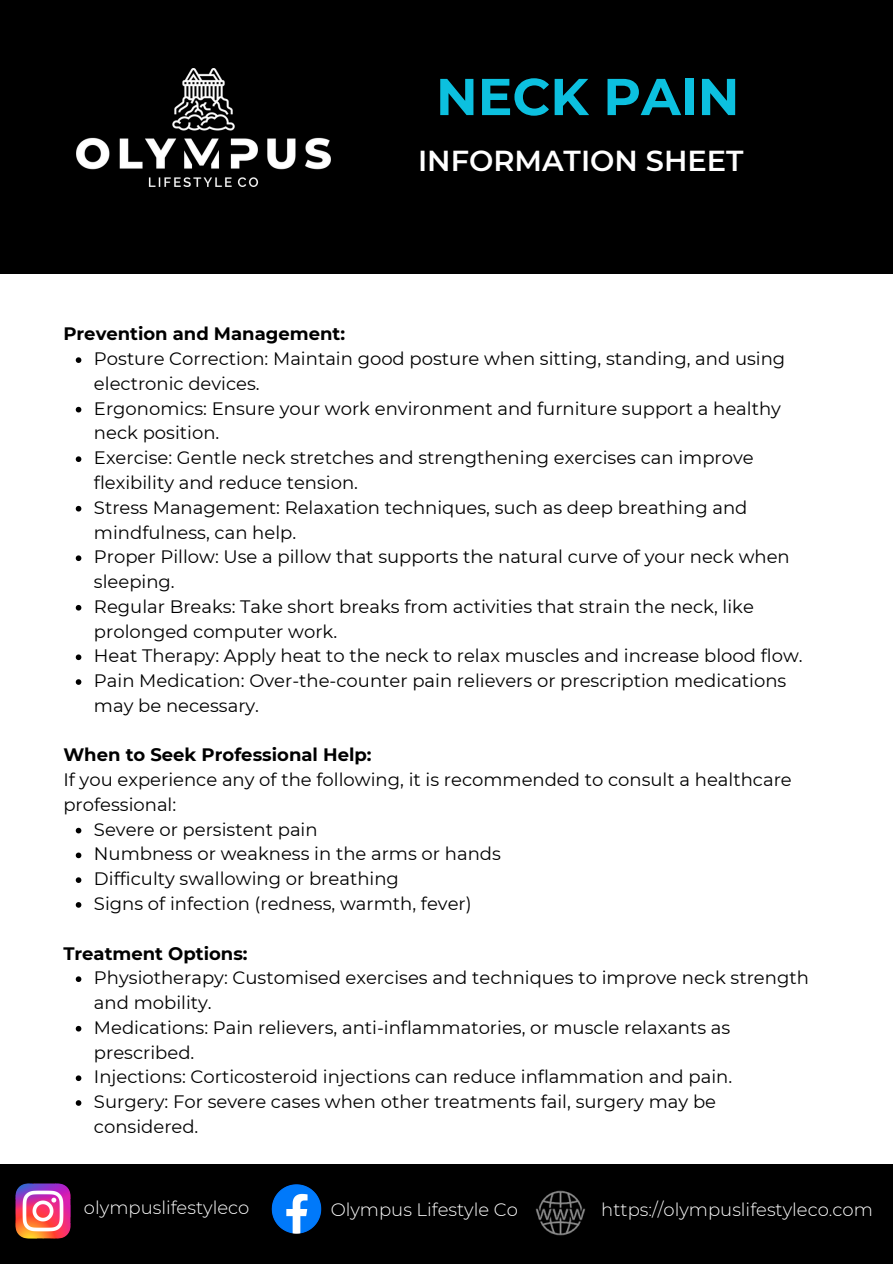
<style>
.page{position:relative;width:893px;height:1264px;background:#fff}
.page>*{position:absolute;margin:0;border:0;box-sizing:border-box;transform-origin:0 0}
.t1{font:700 51.75px "Montserrat";color:#0cc0df}
.t2{font:600 28.8px "Montserrat";color:#fff}
.t3{font:18px/24.8px "Montserrat";color:#000}
.t4{font:700 18px "Montserrat";color:#000}
.t5{font:300 18px "Montserrat";color:#fff}
</style>
<div class="page">
<div style="left:0;top:0;width:892px;height:273px;background:#000"></div>
<svg style="left:76px;top:357px;width:5px;height:6px"></svg>
<svg style="left:76px;top:407px;width:5px;height:5px"></svg>
<svg style="left:76px;top:456px;width:5px;height:6px"></svg>
<svg style="left:76px;top:506px;width:5px;height:5px"></svg>
<svg style="left:76px;top:555px;width:5px;height:6px"></svg>
<svg style="left:76px;top:605px;width:5px;height:5px"></svg>
<svg style="left:76px;top:654px;width:5px;height:6px"></svg>
<svg style="left:76px;top:679px;width:5px;height:6px"></svg>
<svg style="left:76px;top:827px;width:5px;height:6px"></svg>
<svg style="left:76px;top:852px;width:5px;height:6px"></svg>
<svg style="left:76px;top:877px;width:5px;height:6px"></svg>
<svg style="left:76px;top:902px;width:5px;height:5px"></svg>
<svg style="left:76px;top:976px;width:5px;height:6px"></svg>
<svg style="left:76px;top:1025px;width:5px;height:6px"></svg>
<svg style="left:76px;top:1075px;width:5px;height:6px"></svg>
<svg style="left:76px;top:1100px;width:5px;height:5px"></svg>
<img style="left:77px;top:69px;width:253px;height:118px">
<div style="left:0;top:1164px;width:892px;height:99px;background:#000"></div>
<img style="left:15px;top:1183px;width:55px;height:55px">
<img style="left:271px;top:1184px;width:51px;height:50px">
<img style="left:535px;top:1190px;width:51px;height:46px">
<p class="t1" style="left:436px;top:65px;width:305px">NECK PAIN</p>
<p class="t2" style="left:418px;top:143px;width:327px">INFORMATION SHEET</p>
<p class="t4" style="left:63px;top:323px;width:283px">Prevention and Management:</p>
<p class="t3" style="left:94px;top:346px;width:692px">Posture Correction: Maintain good posture when sitting, standing, and using electronic devices.</p>
<p class="t3" style="left:94px;top:396px;width:688px">Ergonomics: Ensure your work environment and furniture support a healthy neck position.</p>
<p class="t3" style="left:94px;top:445px;width:661px">Exercise: Gentle neck stretches and strengthening exercises can improve flexibility and reduce tension.</p>
<p class="t3" style="left:94px;top:495px;width:655px">Stress Management: Relaxation techniques, such as deep breathing and mindfulness, can help.</p>
<p class="t3" style="left:94px;top:544px;width:697px">Proper Pillow: Use a pillow that supports the natural curve of your neck when sleeping.</p>
<p class="t3" style="left:94px;top:594px;width:661px">Regular Breaks: Take short breaks from activities that strain the neck, like prolonged computer work.</p>
<p class="t3" style="left:94px;top:643px;width:710px">Heat Therapy: Apply heat to the neck to relax muscles and increase blood flow.</p>
<p class="t3" style="left:94px;top:668px;width:694px">Pain Medication: Over-the-counter pain relievers or prescription medications may be necessary.</p>
<p class="t4" style="left:63px;top:744px;width:310px">When to Seek Professional Help:</p>
<p class="t3" style="left:63px;top:767px;width:729px">If you experience any of the following, it is recommended to consult a healthcare professional:</p>
<p class="t3" style="left:94px;top:816px;width:225px">Severe or persistent pain</p>
<p class="t3" style="left:94px;top:841px;width:408px">Numbness or weakness in the arms or hands</p>
<p class="t3" style="left:94px;top:866px;width:306px">Difficulty swallowing or breathing</p>
<p class="t3" style="left:94px;top:891px;width:379px">Signs of infection (redness, warmth, fever)</p>
<p class="t4" style="left:63px;top:942px;width:186px">Treatment Options:</p>
<p class="t3" style="left:94px;top:965px;width:716px">Physiotherapy: Customised exercises and techniques to improve neck strength and mobility.</p>
<p class="t3" style="left:94px;top:1014px;width:638px">Medications: Pain relievers, anti-inflammatories, or muscle relaxants as prescribed.</p>
<p class="t3" style="left:94px;top:1064px;width:639px">Injections: Corticosteroid injections can reduce inflammation and pain.</p>
<p class="t3" style="left:94px;top:1089px;width:623px">Surgery: For severe cases when other treatments fail, surgery may be considered.</p>
<p class="t5" style="left:84px;top:1196px;width:167px">olympuslifestyleco</p>
<p class="t5" style="left:330px;top:1198px;width:189px">Olympus Lifestyle Co</p>
<p class="t5" style="left:601px;top:1198px;width:273px">https://olympuslifestyleco.com</p>
</div>
